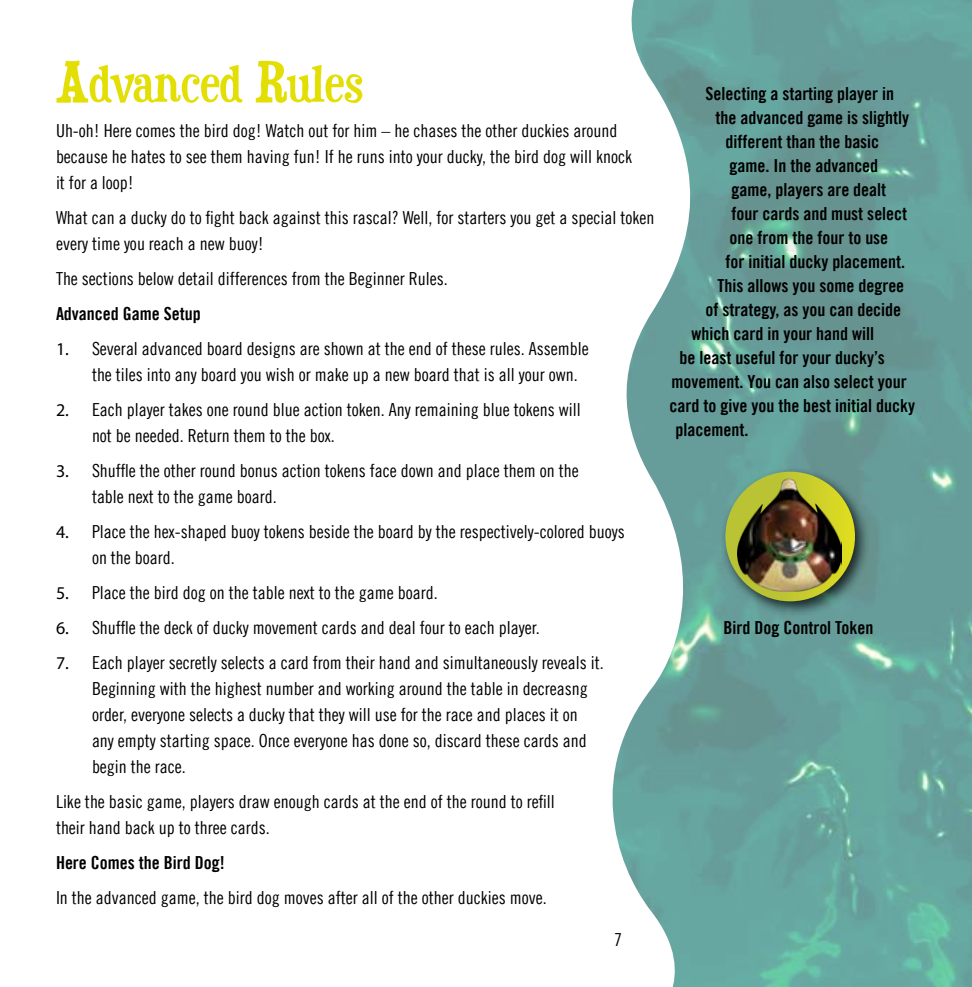
<style>
.page{position:relative;width:972px;height:987px;background:#fff}
.page>*{position:absolute;margin:0;border:0;box-sizing:border-box;transform-origin:0 0}
.t1{font:56px "Duality";color:#e3df05}
.t2{font:18px/26px "Trade Gothic LT Cond Eighteen";color:#000}
.t3{font:18px "Trade Gothic LT Bold Cond Twenty";color:#000}
.s1{font-family:"Myriad Pro"}
</style>
<div class="page">
<img style="left:612px;top:0;width:360px;height:986px">
<div style="left:719px;top:466px;width:151px;height:150px;background:#000;opacity:.75"></div>
<svg style="left:725px;top:471px;width:130px;height:130px;background:#c1c72f"></svg>
<img style="left:738px;top:478px;width:104px;height:113px">
<h1 class="t1" style="left:56px;top:54px;width:308px">Advanced Rules</h1>
<p class="t2" style="left:56px;top:117px;width:578px">Uh-oh! Here comes the bird dog! Watch out for him – he chases the other duckies around because he hates to see them having fun! If he runs into your ducky, the bird dog will knock it for a loop!</p>
<p class="t2" style="left:56px;top:204px;width:600px">What can a ducky do to fight back against this rascal? Well, for starters you get a special token every time you reach a new buoy!</p>
<p class="t2" style="left:56px;top:265px;width:393px">The sections below detail differences from the Beginner Rules.</p>
<p class="t3" style="left:56px;top:302px;width:146px">Advanced Game Setup</p>
<p class="t2" style="left:92px;top:335px;width:498px;text-indent:-36px"><span class="s1">1.</span> Several advanced board designs are shown at the end of these rules. Assemble the tiles into any board you wish or make up a new board that is all your own.</p>
<p class="t2" style="left:92px;top:396px;width:490px;text-indent:-36px"><span class="s1">2.</span> Each player takes one round blue action token. Any remaining blue tokens will not be needed. Return them to the box.</p>
<p class="t2" style="left:92px;top:457px;width:488px;text-indent:-36px"><span class="s1">3.</span> Shuffle the other round bonus action tokens face down and place them on the table next to the game board.</p>
<p class="t2" style="left:92px;top:518px;width:534px;text-indent:-36px"><span class="s1">4.</span> Place the hex-shaped buoy tokens beside the board by the respectively-colored buoys on the board.</p>
<p class="t2" style="left:56px;top:579px;width:383px"><span class="s1">5.</span> Place the bird dog on the table next to the game board.</p>
<p class="t2" style="left:56px;top:614px;width:485px"><span class="s1">6.</span> Shuffle the deck of ducky movement cards and deal four to each player.</p>
<p class="t2" style="left:92px;top:649px;width:513px;text-indent:-36px"><span class="s1">7.</span> Each player secretly selects a card from their hand and simultaneously reveals it.<br>Beginning with the highest number and working around the table in decreasng order, everyone selects a ducky that they will use for the race and places it on any empty starting space. Once everyone has done so, discard these cards and begin the race.</p>
<p class="t2" style="left:56px;top:788px;width:500px">Like the basic game, players draw enough cards at the end of the round to refill their hand back up to three cards.</p>
<p class="t3" style="left:56px;top:851px;width:170px">Here Comes the Bird Dog!</p>
<p class="t2" style="left:56px;top:884px;width:492px">In the advanced game, the bird dog moves after all of the other duckies move.</p>
<p class="t2" style="left:614px;top:926px;width:9px">7</p>
<p class="t3" style="left:705px;top:82px;width:190px">Selecting a starting player in</p>
<p class="t3" style="left:715px;top:106px;width:195px">the advanced game is slightly</p>
<p class="t3" style="left:725px;top:130px;width:155px">different than the basic</p>
<p class="t3" style="left:729px;top:154px;width:150px">game. In the advanced</p>
<p class="t3" style="left:731px;top:178px;width:156px">game, players are dealt</p>
<p class="t3" style="left:731px;top:202px;width:177px">four cards and must select</p>
<p class="t3" style="left:729px;top:226px;width:160px">one from the four to use</p>
<p class="t3" style="left:725px;top:250px;width:181px">for initial ducky placement.</p>
<p class="t3" style="left:717px;top:274px;width:188px">This allows you some degree</p>
<p class="t3" style="left:705px;top:298px;width:197px">of strategy, as you can decide</p>
<p class="t3" style="left:691px;top:322px;width:184px">which card in your hand will</p>
<p class="t3" style="left:679px;top:346px;width:207px">be least useful for your ducky’s</p>
<p class="t3" style="left:671px;top:370px;width:237px">movement. You can also select your</p>
<p class="t3" style="left:669px;top:394px;width:247px">card to give you the best initial ducky</p>
<p class="t3" style="left:675px;top:418px;width:74px">placement.</p>
<p class="t3" style="left:723px;top:617px;width:152px">Bird Dog Control Token</p>
</div>
